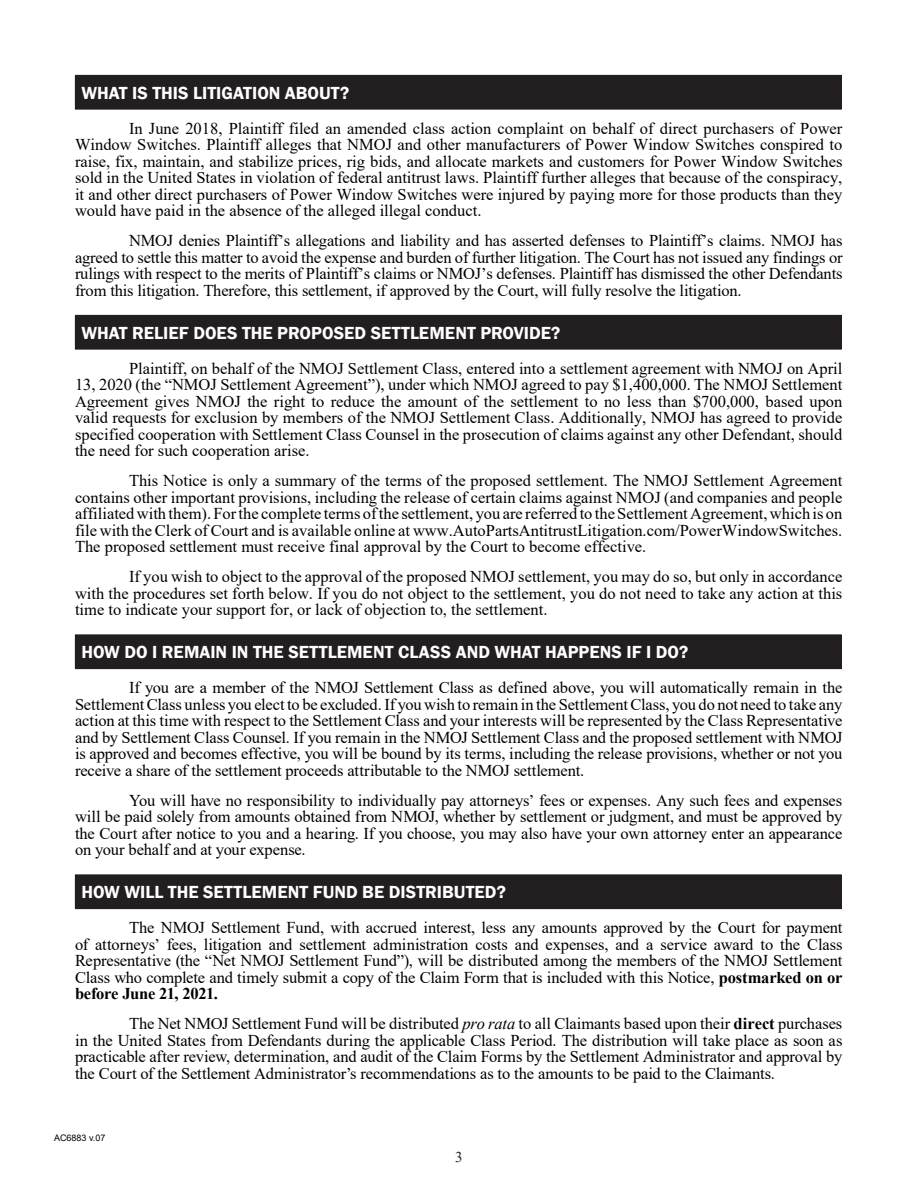
<style>
.page{position:relative;width:918px;height:1188px;background:#fff}
.page>*{position:absolute;margin:0;border:0;box-sizing:border-box;transform-origin:0 0}
.t1{font:600 18px "Franklin Gothic";color:#fff}
.Body_Copy{font:16.5px/16.5px "Times New Roman";color:#000;text-align:justify}
.t2{font:15px "Times New Roman";color:#231f20}
.t3{font:9px "Arial";color:#000}
.s1{font-weight:700}
.s2{font-style:italic}
</style>
<div class="page">
<div style="left:75px;top:75px;width:766px;height:34px;background:#231f20"></div>
<hr style="left:75px;top:75px;width:767px;height:1px;background:#231f20">
<hr style="left:841px;top:76px;width:1px;height:33px;background:#231f20">
<hr style="left:75px;top:109px;width:767px;height:1px;background:#231f20">
<div style="left:75px;top:315px;width:766px;height:34px;background:#231f20"></div>
<hr style="left:75px;top:315px;width:767px;height:1px;background:#231f20">
<hr style="left:841px;top:316px;width:1px;height:33px;background:#231f20">
<hr style="left:75px;top:349px;width:767px;height:1px;background:#231f20">
<div style="left:75px;top:635px;width:766px;height:34px;background:#231f20"></div>
<hr style="left:75px;top:634px;width:767px;height:1px;background:#231f20">
<hr style="left:841px;top:635px;width:1px;height:33px;background:#231f20">
<hr style="left:75px;top:668px;width:767px;height:1px;background:#231f20">
<div style="left:75px;top:875px;width:766px;height:34px;background:#231f20"></div>
<hr style="left:75px;top:874px;width:767px;height:1px;background:#231f20">
<hr style="left:841px;top:875px;width:1px;height:33px;background:#231f20">
<hr style="left:75px;top:908px;width:767px;height:1px;background:#231f20">
<h1 class="t1" style="left:81px;top:81px;width:269px">WHAT IS THIS LITIGATION ABOUT?</h1>
<p class="Body_Copy" style="left:75px;top:119px;width:769px;text-indent:54px">In June 2018, Plaintiff filed an amended class action complaint on behalf of direct purchasers of Power Window Switches. Plaintiff alleges that NMOJ and other manufacturers of Power Window Switches conspired to raise, fix, maintain, and stabilize prices, rig bids, and allocate markets and customers for Power Window Switches sold in the United States in violation of federal antitrust laws. Plaintiff further alleges that because of the conspiracy, it and other direct purchasers of Power Window Switches were injured by paying more for those products than they would have paid in the absence of the alleged illegal conduct.</p>
<p class="Body_Copy" style="left:75px;top:232px;width:769px;text-indent:54px">NMOJ denies Plaintiff’s allegations and liability and has asserted defenses to Plaintiff’s claims. NMOJ has agreed to settle this matter to avoid the expense and burden of further litigation. The Court has not issued any findings or rulings with respect to the merits of Plaintiff’s claims or NMOJ’s defenses. Plaintiff has dismissed the other Defendants from this litigation. Therefore, this settlement, if approved by the Court, will fully resolve the litigation.</p>
<h1 class="t1" style="left:81px;top:321px;width:480px">WHAT RELIEF DOES THE PROPOSED SETTLEMENT PROVIDE?</h1>
<p class="Body_Copy" style="left:75px;top:359px;width:769px;text-indent:54px">Plaintiff, on behalf of the NMOJ Settlement Class, entered into a settlement agreement with NMOJ on April 13, 2020 (the “NMOJ Settlement Agreement”), under which NMOJ agreed to pay $1,400,000. The NMOJ Settlement Agreement gives NMOJ the right to reduce the amount of the settlement to no less than $700,000, based upon valid requests for exclusion by members of the NMOJ Settlement Class. Additionally, NMOJ has agreed to provide specified cooperation with Settlement Class Counsel in the prosecution of claims against any other Defendant, should the need for such cooperation arise.</p>
<p class="Body_Copy" style="left:75px;top:472px;width:769px;text-indent:54px">This Notice is only a summary of the terms of the proposed settlement. The NMOJ Settlement Agreement contains other important provisions, including the release of certain claims against NMOJ (and companies and people affiliated with them). For the complete terms of the settlement, you are referred to the Settlement Agreement, which is on file with the Clerk of Court and is available online at www.AutoPartsAntitrustLitigation.com/PowerWindowSwitches.<br>The proposed settlement must receive final approval by the Court to become effective.</p>
<p class="Body_Copy" style="left:75px;top:568px;width:769px;text-indent:54px">If you wish to object to the approval of the proposed NMOJ settlement, you may do so, but only in accordance with the procedures set forth below. If you do not object to the settlement, you do not need to take any action at this time to indicate your support for, or lack of objection to, the settlement.</p>
<h1 class="t1" style="left:81px;top:641px;width:608px">HOW DO I REMAIN IN THE SETTLEMENT CLASS AND WHAT HAPPENS IF I DO?</h1>
<p class="Body_Copy" style="left:75px;top:679px;width:769px;text-indent:54px">If you are a member of the NMOJ Settlement Class as defined above, you will automatically remain in the Settlement Class unless you elect to be excluded. If you wish to remain in the Settlement Class, you do not need to take any action at this time with respect to the Settlement Class and your interests will be represented by the Class Representative and by Settlement Class Counsel. If you remain in the NMOJ Settlement Class and the proposed settlement with NMOJ is approved and becomes effective, you will be bound by its terms, including the release provisions, whether or not you receive a share of the settlement proceeds attributable to the NMOJ settlement.</p>
<p class="Body_Copy" style="left:75px;top:791px;width:769px;text-indent:54px">You will have no responsibility to individually pay attorneys’ fees or expenses. Any such fees and expenses will be paid solely from amounts obtained from NMOJ, whether by settlement or judgment, and must be approved by the Court after notice to you and a hearing. If you choose, you may also have your own attorney enter an appearance on your behalf and at your expense.</p>
<h1 class="t1" style="left:81px;top:881px;width:426px">HOW WILL THE SETTLEMENT FUND BE DISTRIBUTED?</h1>
<p class="Body_Copy" style="left:75px;top:919px;width:769px;text-indent:54px">The NMOJ Settlement Fund, with accrued interest, less any amounts approved by the Court for payment of attorneys’ fees, litigation and settlement administration costs and expenses, and a service award to the Class Representative (the “Net NMOJ Settlement Fund”), will be distributed among the members of the NMOJ Settlement Class who complete and timely submit a copy of the Claim Form that is included with this Notice, <span class="s1">postmarked on or before June 21, 2021.</span></p>
<p class="Body_Copy" style="left:75px;top:1015px;width:769px;text-indent:54px">The Net NMOJ Settlement Fund will be distributed <span class="s2">pro rata</span> to all Claimants based upon their <span class="s1">direct</span> purchases in the United States from Defendants during the applicable Class Period. The distribution will take place as soon as practicable after review, determination, and audit of the Claim Forms by the Settlement Administrator and approval by the Court of the Settlement Administrator’s recommendations as to the amounts to be paid to the Claimants.</p>
<p class="t3" style="left:54px;top:1131px;width:53px">AC6883 v.07</p>
<p class="t2" style="left:455px;top:1146px;width:9px">3</p>
</div>
